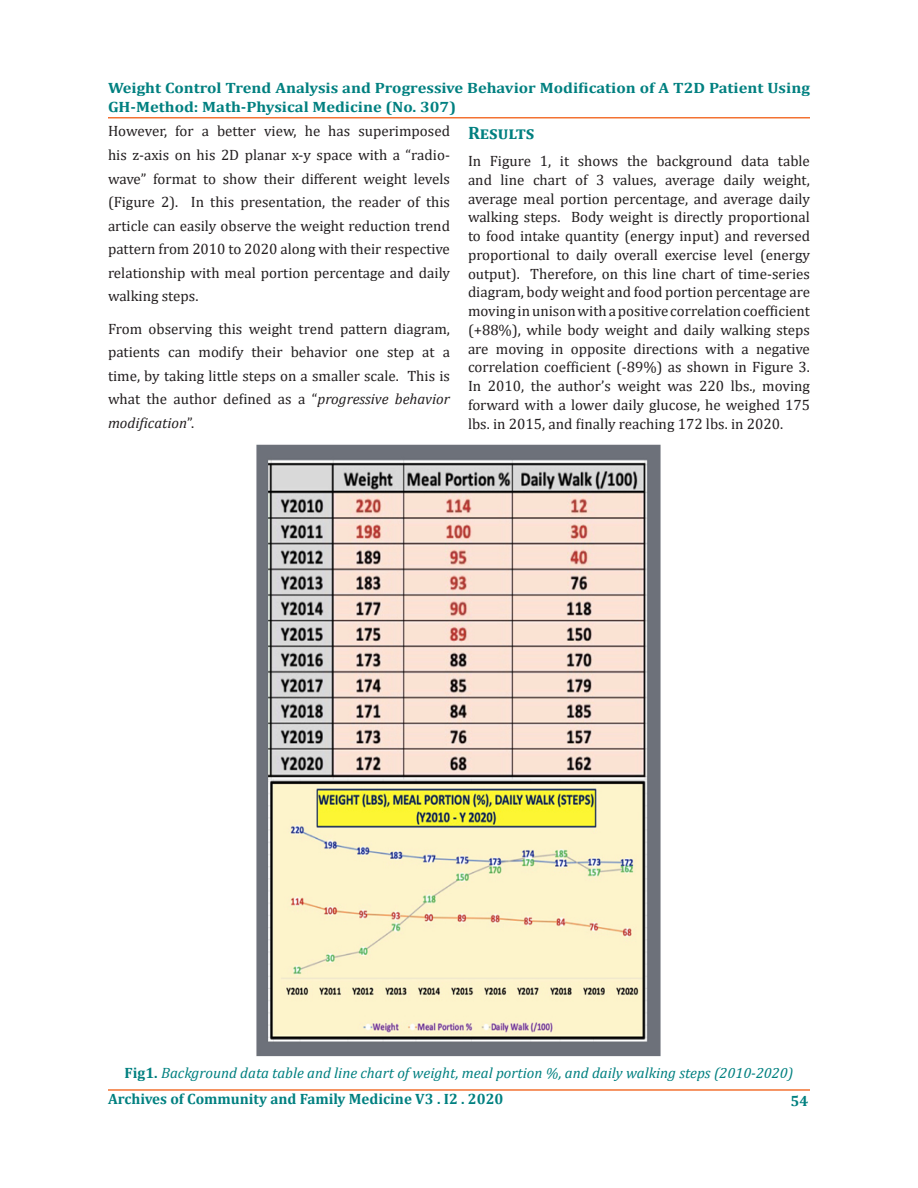
<style>
.page{position:relative;width:918px;height:1188px;background:#fff}
.page>*{position:absolute;margin:0;border:0;box-sizing:border-box;transform-origin:0 0}
.Default{font:700 18px "Cambria";color:#008080}
.Default-2{font:15px/18.8px "Cambria";color:#231f20;text-align:justify}
.t1{font:700 15px/19.5px "Cambria";color:#008080;scale:1.1 1}
.Default-3{font:italic 15px "Cambria";color:#008080}
.t2{font:700 15px "Cambria";color:#008080}
.s1{font-style:italic}
.s2{font-weight:700;font-style:normal}
</style>
<div class="page">
<hr style="left:108px;top:1089px;width:702px;height:2px;background:#f37232">
<hr style="left:108px;top:117px;width:702px;height:1px;background:#f37232">
<img style="left:256px;top:444px;width:405px;height:612px">
<p class="t1" style="left:108px;top:77px;width:640px">Weight Control Trend Analysis and Progressive Behavior Modification of A T2D Patient Using<br>GH-Method: Math-Physical Medicine (No. 307)</p>
<p class="Default-2" style="left:108px;top:120px;width:344px;line-height:23.5px">However, for a better view, he has superimposed his z-axis on his 2D planar x-y space with a “radio&shy;wave” format to show their different weight levels (Figure 2). In this presentation, the reader of this article can easily observe the weight reduction trend pattern from 2010 to 2020 along with their respective relationship with meal portion percentage and daily walking steps.</p>
<p class="Default-2" style="left:108px;top:317px;width:344px;line-height:23.5px">From observing this weight trend pattern diagram, patients can modify their behavior one step at a time, by taking little steps on a smaller scale. This is what the author defined as a “<span class="s1">progressive behavior modification</span>”.</p>
<p class="Default" style="left:468px;top:120px;width:68px">Results</p>
<p class="Default-2" style="left:468px;top:152px;width:344px">In Figure 1, it shows the background data table and line chart of 3 values, average daily weight, average meal portion percentage, and average daily walking steps. Body weight is directly proportional to food intake quantity (energy input) and reversed proportional to daily overall exercise level (energy output). Therefore, on this line chart of time-series diagram, body weight and food portion percentage are moving in unison with a positive correlation coefficient (+88%), while body weight and daily walking steps are moving in opposite directions with a negative correlation coefficient (-89%) as shown in Figure 3.<br>In 2010, the author’s weight was 220 lbs., moving forward with a lower daily glucose, he weighed 175 lbs. in 2015, and finally reaching 172 lbs. in 2020.</p>
<p class="Default-3" style="left:125px;top:1062px;width:670px"><span class="s2">Fig1.</span> Background data table and line chart of weight, meal portion %, and daily walking steps (2010-2020)</p>
<p class="t2" style="left:108px;top:1088px;width:397px">Archives of Community and Family Medicine V3 . I2 . 2020</p>
<p class="t2" style="left:791px;top:1090px;width:19px">54</p>
</div>
